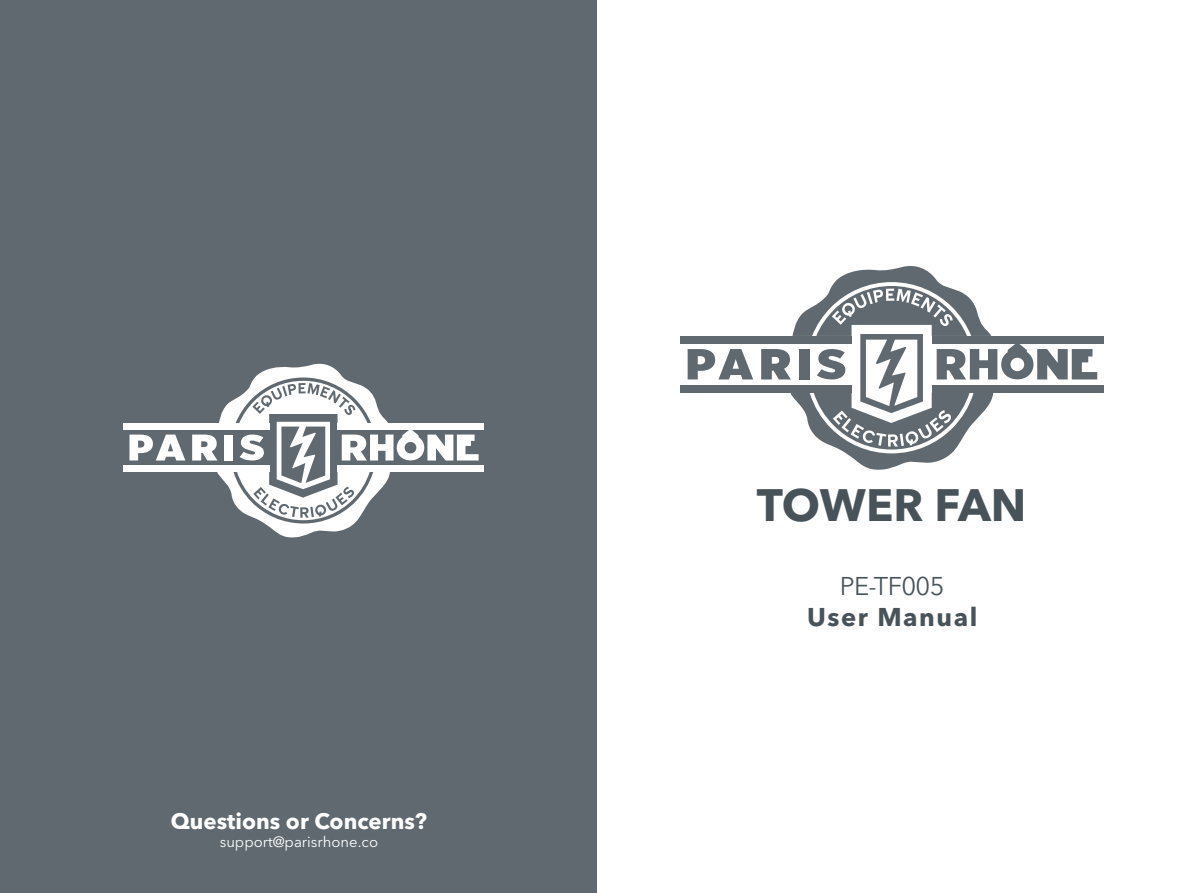
<style>
.page{position:relative;width:1191px;height:893px;background:#fff}
.page>*{position:absolute;margin:0;border:0;box-sizing:border-box;transform-origin:0 0}
.t1{font:700 45px "Avenir Next LT Pro";color:#475359}
.t2{font:700 25.5px "Avenir Next LT Pro";letter-spacing:.06em;color:#475359}
.t3{font:25.5px "Avenir Next LT Pro";letter-spacing:-.025em;color:#475359}
.t4{font:700 22.2px "Avenir Next LT Pro";color:#fff}
.t5{font:14.85px "Avenir Next LT Pro";color:#fff}
</style>
<div class="page">
<div style="left:0;top:0;width:596px;height:893px;background:#5f696f"></div>
<div style="left:123px;top:465px;width:146px;height:7px;background:#fff"></div>
<div style="left:337px;top:465px;width:147px;height:7px;background:#fff"></div>
<div style="left:123px;top:423px;width:146px;height:7px;background:#fff"></div>
<div style="left:337px;top:423px;width:147px;height:7px;background:#fff"></div>
<svg style="left:129px;top:435px;width:56px;height:25px"></svg>
<svg style="left:192px;top:363px;width:286px;height:175px"></svg>
<svg style="left:596px;top:0;width:508px;height:893px"></svg>
<h3 class="t4" style="left:171px;top:807px;width:258px">Questions or Concerns?</h3>
<p class="t5" style="left:220px;top:833px;width:160px">support@parisrhone.co</p>
<h1 class="t1" style="left:757px;top:478px;width:271px">TOWER FAN</h1>
<h2 class="t3" style="left:840px;top:571px;width:106px">PE-TF005</h2>
<h2 class="t2" style="left:807px;top:601px;width:172px">User Manual</h2>
</div>
